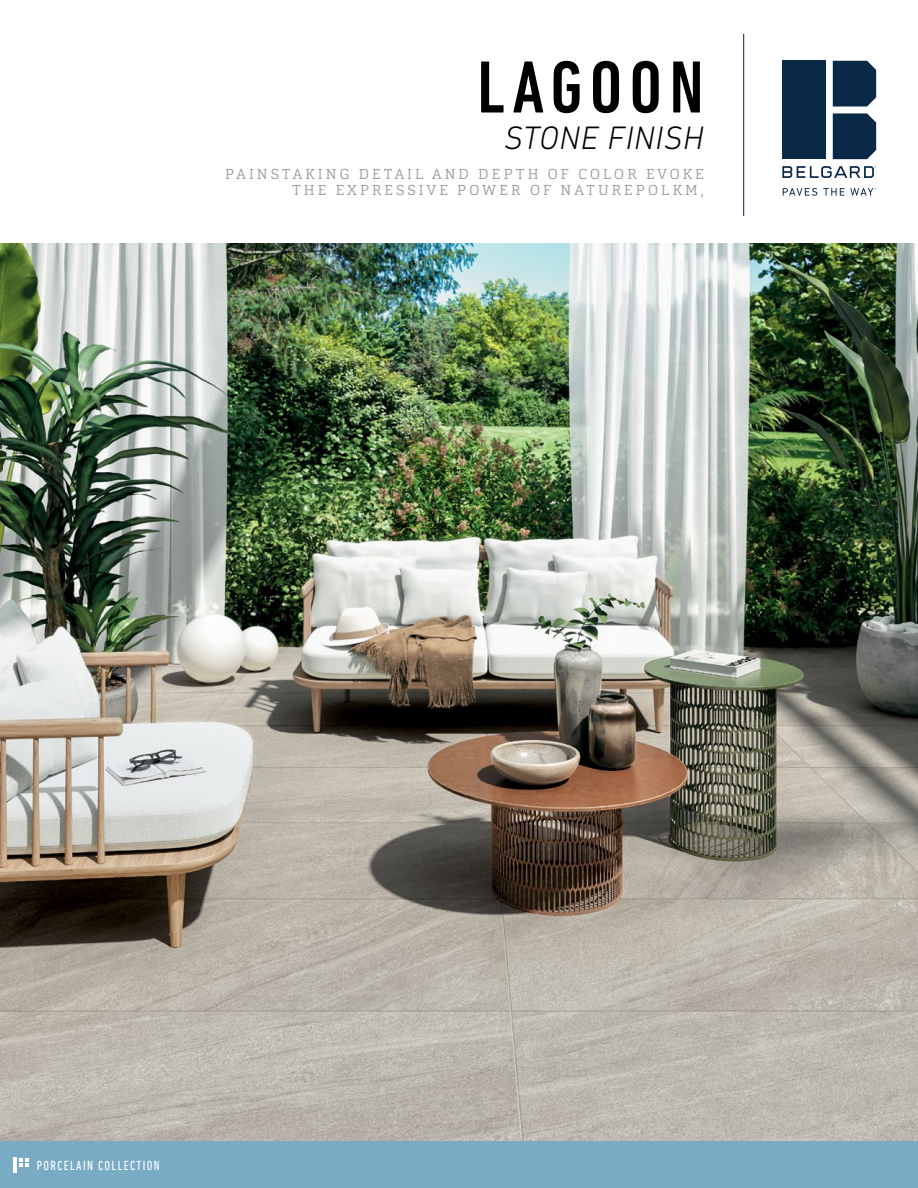
<style>
.page{position:relative;width:918px;height:1188px;background:#fff}
.page>*{position:absolute;margin:0;border:0;box-sizing:border-box;transform-origin:0 0}
.t1{font:500 condensed 75px "DIN Next LT Pro";letter-spacing:.1em;color:#000}
.t2{font:italic 300 33px "DIN Next LT Pro";letter-spacing:.02em;color:#000}
.t3{font:300 14.25px/16.5px "Cargan";letter-spacing:.21em;color:#959b9f;text-align:right}
.t4{font:condensed 13.35px "DIN Next LT Pro";letter-spacing:.1em;color:#fff}
</style>
<div class="page">
<hr style="left:743px;top:34px;width:1px;height:182px;background:#0a2947">
<div style="left:833px;top:61px;width:43px;height:46px;background:#0a2947"></div>
<div style="left:833px;top:113px;width:43px;height:46px;background:#0a2947"></div>
<div style="left:782px;top:61px;width:44px;height:98px;background:#0a2947"></div>
<svg style="left:782px;top:166px;width:94px;height:12px"></svg>
<svg style="left:783px;top:188px;width:34px;height:8px"></svg>
<svg style="left:823px;top:188px;width:53px;height:8px"></svg>
<div style="left:0;top:1141px;width:918px;height:47px;background:#7aabc4"></div>
<hr style="left:14px;top:1158px;width:3px;height:15px;background:#fff">
<svg style="left:19px;top:1158px;width:9px;height:9px"></svg>
<img style="left:0;top:243px;width:918px;height:898px">
<h1 class="t1" style="left:477px;top:45px;width:228px">LAGOON</h1>
<h2 class="t2" style="left:504px;top:118px;width:201px">STONE FINISH</h2>
<p class="t3" style="left:225px;top:165px;width:480px">PAINSTAKING DETAIL AND DEPTH OF COLOR EVOKE<br>THE EXPRESSIVE POWER OF NATUREPOLKM,</p>
<p class="t4" style="left:37px;top:1158px;width:125px">PORCELAIN COLLECTION</p>
</div>
